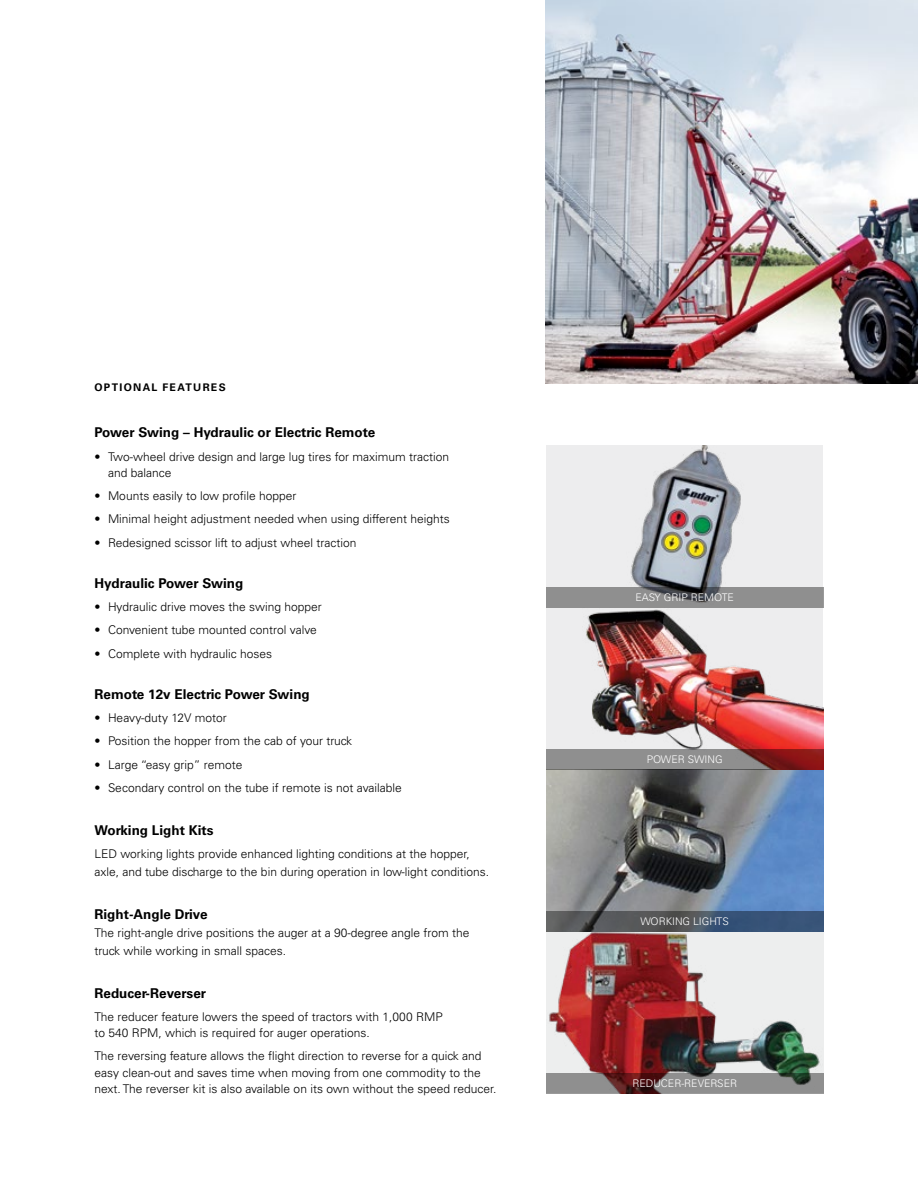
<style>
.page{position:relative;width:918px;height:1188px;background:#fff}
.page>*{position:absolute;margin:0;border:0;box-sizing:border-box;transform-origin:0 0}
.t1{font:700 13.5px "Univers LT Std";color:#000}
.t2{font:300 12px/16.5px "Univers LT Std";color:#000}
.t3{font:300 10.5px "Univers LT Std";color:#fff}
.t4{font:700 10.5px "Univers LT Std";letter-spacing:.125em;color:#000}
</style>
<div class="page">
<img style="left:546px;top:0;width:372px;height:384px">
<div style="left:546px;top:445px;width:277px;height:162px;background:#ededee"></div>
<img style="left:630px;top:445px;width:111px;height:142px">
<img style="left:546px;top:769px;width:277px;height:304px">
<div style="left:546px;top:607px;width:277px;height:162px;background:#ededee"></div>
<img style="left:566px;top:607px;width:257px;height:142px">
<svg style="left:546px;top:587px;width:277px;height:20px;background:#838384"></svg>
<svg style="left:546px;top:911px;width:277px;height:21px;background:#485565"></svg>
<svg style="left:546px;top:749px;width:277px;height:20px;background:#8a7070"></svg>
<svg style="left:546px;top:1073px;width:277px;height:21px;background:#7e7574"></svg>
<p class="t4" style="left:94px;top:382px;width:133px">OPTIONAL FEATURES</p>
<p class="t1" style="left:94px;top:425px;width:282px">Power Swing – Hydraulic or Electric Remote</p>
<p class="t2" style="left:108px;top:448px;width:343px;text-indent:-14px">• Two-wheel drive design and large lug tires for maximum traction and balance</p>
<p class="t2" style="left:94px;top:488px;width:203px">• Mounts easily to low profile hopper</p>
<p class="t2" style="left:94px;top:511px;width:357px">• Minimal height adjustment needed when using different heights</p>
<p class="t2" style="left:94px;top:534px;width:264px">• Redesigned scissor lift to adjust wheel traction</p>
<p class="t1" style="left:94px;top:575px;width:150px">Hydraulic Power Swing</p>
<p class="t2" style="left:94px;top:599px;width:229px">• Hydraulic drive moves the swing hopper</p>
<p class="t2" style="left:94px;top:622px;width:224px">• Convenient tube mounted control valve</p>
<p class="t2" style="left:94px;top:645px;width:179px">• Complete with hydraulic hoses</p>
<p class="t1" style="left:94px;top:686px;width:217px">Remote 12v Electric Power Swing</p>
<p class="t2" style="left:94px;top:710px;width:134px">• Heavy-duty 12V motor</p>
<p class="t2" style="left:94px;top:733px;width:259px">• Position the hopper from the cab of your truck</p>
<p class="t2" style="left:94px;top:756px;width:150px">• Large “easy grip” remote</p>
<p class="t2" style="left:94px;top:779px;width:309px">• Secondary control on the tube if remote is not available</p>
<p class="t1" style="left:94px;top:822px;width:120px">Working Light Kits</p>
<p class="t2" style="left:94px;top:845px;width:396px;line-height:18px">LED working lights provide enhanced lighting conditions at the hopper, axle, and tube discharge to the bin during operation in low-light conditions.</p>
<p class="t1" style="left:94px;top:906px;width:115px">Right-Angle Drive</p>
<p class="t2" style="left:94px;top:924px;width:376px;line-height:18px">The right-angle drive positions the auger at a 90-degree angle from the truck while working in small spaces.</p>
<p class="t1" style="left:94px;top:985px;width:113px">Reducer-Reverser</p>
<p class="t2" style="left:94px;top:1008px;width:350px">The reducer feature lowers the speed of tractors with 1,000 RMP to 540 RPM, which is required for auger operations.</p>
<p class="t2" style="left:94px;top:1048px;width:404px">The reversing feature allows the flight direction to reverse for a quick and easy clean-out and saves time when moving from one commodity to the next. The reverser kit is also available on its own without the speed reducer.</p>
<p class="t3" style="left:636px;top:591px;width:100px">EASY GRIP REMOTE</p>
<p class="t3" style="left:647px;top:753px;width:77px">POWER SWING</p>
<p class="t3" style="left:641px;top:915px;width:90px">WORKING LIGHTS</p>
<p class="t3" style="left:632px;top:1077px;width:106px">REDUCER-REVERSER</p>
</div>
